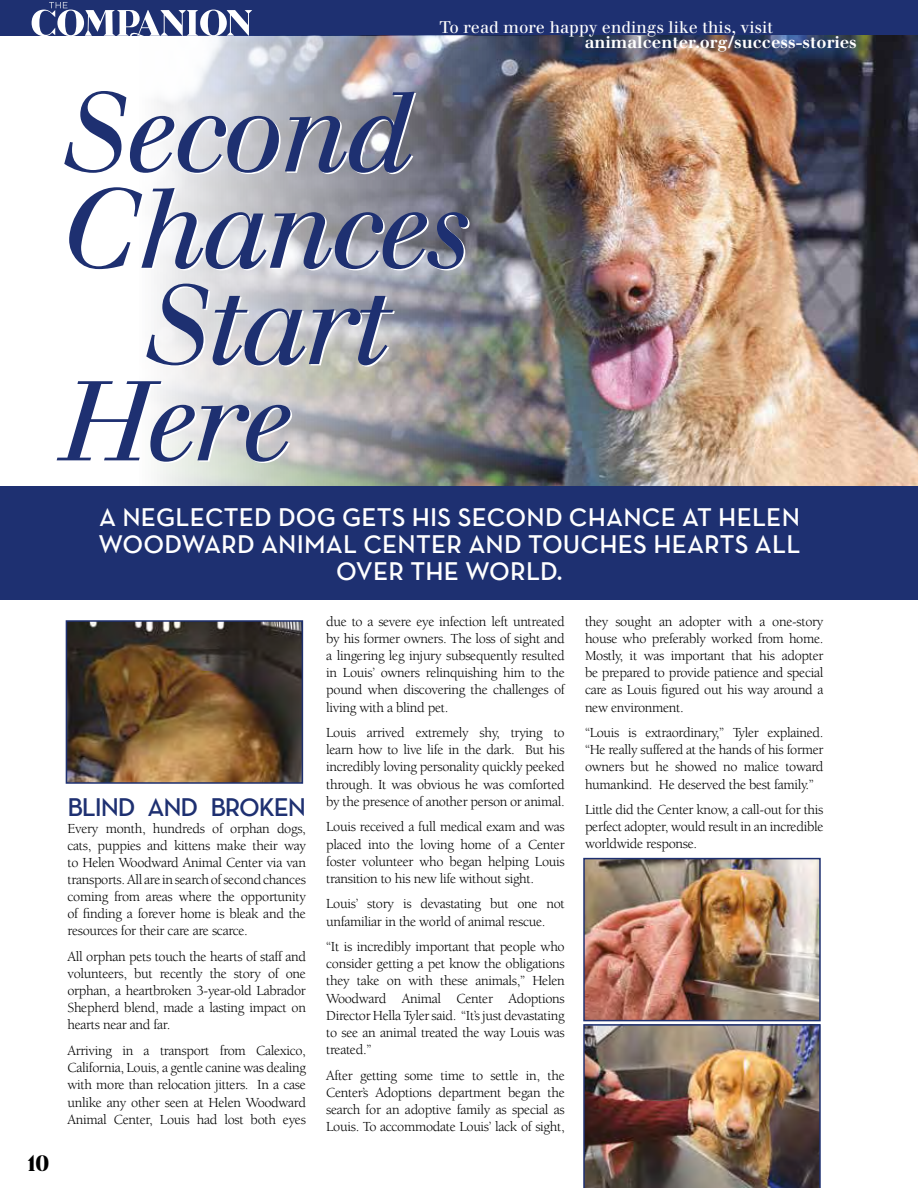
<style>
.page{position:relative;width:918px;height:1188px;background:#fff}
.page>*{position:absolute;margin:0;border:0;box-sizing:border-box;transform-origin:0 0}
.t1{font:italic 110.7px "Justus";letter-spacing:-.03em;color:#1e3071}
.t2{font:600 25.8px/27px "Neutra Text";letter-spacing:.005em;color:#fff;text-align:center}
.t3{font:600 25.8px "Neutra Text";letter-spacing:-.05em;color:#1e3071}
.t4{font:800 18px "Pervinca Family";color:#000}
.t5{font:16.5px "Justus";color:#fff}
.t6{font:700 16.5px "Justus";color:#fff}
.t7{font:14.25px/17.1px "Berkeley Std";letter-spacing:-.025em;color:#000;text-align:justify}
</style>
<div class="page">
<div style="left:0;top:0;width:918px;height:36px;background:#1e3071"></div>
<svg style="left:32px;top:2px;width:220px;height:34px"></svg>
<div style="left:0;top:486px;width:918px;height:113px;background:#1e3071"></div>
<img style="left:156px;top:36px;width:762px;height:450px">
<img style="left:69px;top:623px;width:231px;height:158px">
<div style="left:66px;top:620px;width:237px;height:164px;border:2px solid #1e3071"></div>
<img style="left:583px;top:1024px;width:238px;height:164px">
<img style="left:586px;top:861px;width:232px;height:157px">
<div style="left:583px;top:858px;width:238px;height:163px;border:2px solid #1e3071"></div>
<p class="t5" style="left:439px;top:18px;width:335px">To read more happy endings like this, visit</p>
<p class="t6" style="left:585px;top:32px;width:274px">animalcenter.org/success-stories</p>
<h1 class="t1" style="left:62px;top:66px;width:353px">Second</h1>
<h1 class="t1" style="left:62px;top:162px;width:413px">Chances</h1>
<h1 class="t1" style="left:144px;top:259px;width:248px">Start</h1>
<h1 class="t1" style="left:62px;top:355px;width:233px">Here</h1>
<p class="t4" style="left:27px;top:1155px;width:23px">10</p>
<h2 class="t2" style="left:99px;top:503px;width:703px">A NEGLECTED DOG GETS HIS SECOND CHANCE AT HELEN<br>WOODWARD ANIMAL CENTER AND TOUCHES HEARTS ALL<br>OVER THE WORLD.</h2>
<h2 class="t3" style="left:68px;top:791px;width:240px">BLIND AND BROKEN</h2>
<p class="t7" style="left:68px;top:820px;width:240px">Every month, hundreds of orphan dogs, cats, puppies and kittens make their way to Helen Woodward Animal Center via van transports. All are in search of second chances coming from areas where the opportunity of finding a forever home is bleak and the resources for their care are scarce.</p>
<p class="t7" style="left:68px;top:948px;width:240px">All orphan pets touch the hearts of staff and volunteers, but recently the story of one orphan, a heartbroken 3-year-old Labrador Shepherd blend, made a lasting impact on hearts near and far.</p>
<p class="t7" style="left:68px;top:1042px;width:240px">Arriving in a transport from Calexico, California, Louis, a gentle canine was dealing with more than relocation jitters. In a case unlike any other seen at Helen Woodward Animal Center, Louis had lost both eyes</p>
<p class="t7" style="left:326px;top:613px;width:240px">due to a severe eye infection left untreated by his former owners. The loss of sight and a lingering leg injury subsequently resulted in Louis’ owners relinquishing him to the pound when discovering the challenges of living with a blind pet.</p>
<p class="t7" style="left:326px;top:725px;width:240px">Louis arrived extremely shy, trying to learn how to live life in the dark. But his incredibly loving personality quickly peeked through. It was obvious he was comforted by the presence of another person or animal.</p>
<p class="t7" style="left:326px;top:819px;width:240px">Louis received a full medical exam and was placed into the loving home of a Center foster volunteer who began helping Louis transition to his new life without sight.</p>
<p class="t7" style="left:326px;top:896px;width:240px">Louis’ story is devastating but one not unfamiliar in the world of animal rescue.</p>
<p class="t7" style="left:326px;top:939px;width:240px">“It is incredibly important that people who consider getting a pet know the obligations they take on with these animals,” Helen Woodward Animal Center Adoptions Director Hella Tyler said. “It’s just devastating to see an animal treated the way Louis was treated.”</p>
<p class="t7" style="left:326px;top:1067px;width:240px">After getting some time to settle in, the Center’s Adoptions department began the search for an adoptive family as special as Louis. To accommodate Louis’ lack of sight,</p>
<p class="t7" style="left:585px;top:613px;width:240px">they sought an adopter with a one-story house who preferably worked from home.<br>Mostly, it was important that his adopter be prepared to provide patience and special care as Louis figured out his way around a new environment.</p>
<p class="t7" style="left:585px;top:724px;width:240px">“Louis is extraordinary,” Tyler explained. “He really suffered at the hands of his former owners but he showed no malice toward humankind. He deserved the best family.”</p>
<p class="t7" style="left:585px;top:802px;width:240px">Little did the Center know, a call-out for this perfect adopter, would result in an incredible worldwide response.</p>
</div>
